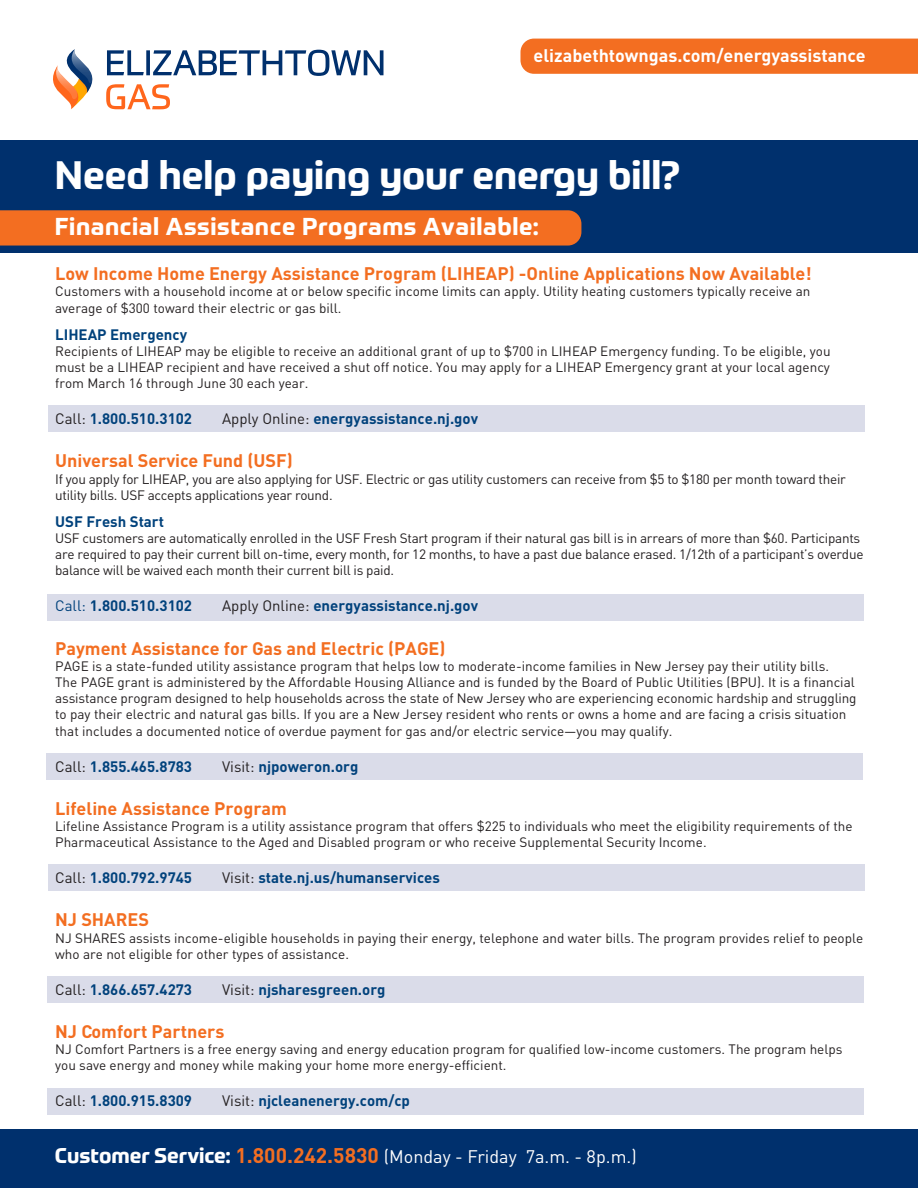
<style>
.page{position:relative;width:918px;height:1188px;background:#fff}
.page>*{position:absolute;margin:0;border:0;box-sizing:border-box;transform-origin:0 0}
.t1{font:700 39px "Prometo";color:#fff}
.t2{font:700 24px "Prometo";letter-spacing:.025em;color:#fff}
.t3{font:700 18px "DIN";color:#f36e21}
.t4{font:18px "DIN";color:#fff}
.t5{font:700 18px "DIN";color:#fff}
.t6{font:700 15px "DIN";color:#01427c}
.t7{font:13.5px/16.2px "DIN";color:#231f20}
.t8{font:13.5px/16.2px "DIN";letter-spacing:-.02em;color:#231f20}
.s1{font-weight:400;color:#231f20}
.s2{font-weight:400}
.s3{font-family:"Prometo";font-weight:700;font-size:21px}
.s4{font-weight:700;font-size:21px;color:#f36e21}
</style>
<div class="page">
<div style="left:0;top:140px;width:918px;height:112px;background:#00306d"></div>
<div style="left:0;top:210px;width:581px;height:36px;background:#f36e21"></div>
<div style="left:0;top:1129px;width:918px;height:59px;background:#00306d"></div>
<div style="left:520px;top:39px;width:398px;height:35px;background:#f36e21"></div>
<svg style="left:53px;top:49px;width:330px;height:60px"></svg>
<svg style="left:72px;top:49px;width:22px;height:36px"></svg>
<div style="left:47px;top:1088px;width:817px;height:27px;background:#dadce9"></div>
<div style="left:46px;top:753px;width:817px;height:27px;background:#dadce9"></div>
<div style="left:48px;top:864px;width:816px;height:27px;background:#dadce9"></div>
<div style="left:48px;top:594px;width:816px;height:27px;background:#dadce9"></div>
<div style="left:48px;top:976px;width:816px;height:27px;background:#dadce9"></div>
<div style="left:48px;top:405px;width:817px;height:27px;background:#dadce9"></div>
<h3 class="t5" style="left:534px;top:44px;width:334px">elizabethtowngas.com/energyassistance</h3>
<h1 class="t1" style="left:55px;top:150px;width:627px">Need help paying your energy bill?</h1>
<h2 class="t2" style="left:55px;top:211px;width:485px">Financial Assistance Programs Available:</h2>
<h3 class="t3" style="left:55px;top:262px;width:758px">Low Income Home Energy Assistance Program (LIHEAP) -Online Applications Now Available!</h3>
<p class="t7" style="left:55px;top:283px;width:757px">Customers with a household income at or below specific income limits can apply. Utility heating customers typically receive an average of $300 toward their electric or gas bill.</p>
<p class="t6" style="left:55px;top:324px;width:134px">LIHEAP Emergency</p>
<p class="t7" style="left:55px;top:343px;width:777px;text-align:justify">Recipients of LIHEAP may be eligible to receive an additional grant of up to $700 in LIHEAP Emergency funding. To be eligible, you must be a LIHEAP recipient and have received a shut off notice. You may apply for a LIHEAP Emergency grant at your local agency from March 16 through June 30 each year.</p>
<p class="t6" style="left:55px;top:409px;width:138px"><span class="s1">Call:</span> 1.800.510.3102</p>
<p class="t6" style="left:222px;top:409px;width:258px"><span class="s1">Apply Online:</span> energyassistance.nj.gov</p>
<h3 class="t3" style="left:55px;top:449px;width:239px">Universal Service Fund (USF)</h3>
<p class="t8" style="left:55px;top:470px;width:792px">If you apply for LIHEAP, you are also applying for USF. Electric or gas utility customers can receive from $5 to $180 per month toward their utility bills. USF accepts applications year round.</p>
<p class="t6" style="left:55px;top:512px;width:110px">USF Fresh Start</p>
<p class="t8" style="left:55px;top:530px;width:810px">USF customers are automatically enrolled in the USF Fresh Start program if their natural gas bill is in arrears of more than $60. Participants are required to pay their current bill on-time, every month, for 12 months, to have a past due balance erased. 1/12th of a participant’s overdue balance will be waived each month their current bill is paid.</p>
<p class="t6" style="left:55px;top:596px;width:138px"><span class="s2">Call:</span> 1.800.510.3102</p>
<p class="t6" style="left:222px;top:596px;width:258px"><span class="s1">Apply Online:</span> energyassistance.nj.gov</p>
<h3 class="t3" style="left:55px;top:636px;width:392px">Payment Assistance for Gas and Electric (PAGE)</h3>
<p class="t7" style="left:55px;top:658px;width:803px">PAGE is a state-funded utility assistance program that helps low to moderate-income families in New Jersey pay their utility bills.<br>The PAGE grant is administered by the Affordable Housing Alliance and is funded by the Board of Public Utilities (BPU). It is a financial assistance program designed to help households across the state of New Jersey who are experiencing economic hardship and struggling to pay their electric and natural gas bills. If you are a New Jersey resident who rents or owns a home and are facing a crisis situation that includes a documented notice of overdue payment for gas and/or electric service—you may qualify.</p>
<p class="t6" style="left:55px;top:756px;width:138px"><span class="s1">Call:</span> 1.855.465.8783</p>
<p class="t6" style="left:222px;top:756px;width:138px"><span class="s1">Visit:</span> njpoweron.org</p>
<h3 class="t3" style="left:55px;top:796px;width:233px">Lifeline Assistance Program</h3>
<p class="t7" style="left:55px;top:818px;width:799px">Lifeline Assistance Program is a utility assistance program that offers $225 to individuals who meet the eligibility requirements of the<br>Pharmaceutical Assistance to the Aged and Disabled program or who receive Supplemental Security Income.</p>
<p class="t6" style="left:55px;top:868px;width:138px"><span class="s1">Call:</span> 1.800.792.9745</p>
<p class="t6" style="left:222px;top:868px;width:220px"><span class="s1">Visit:</span> state.nj.us/humanservices</p>
<h3 class="t3" style="left:55px;top:908px;width:95px">NJ SHARES</h3>
<p class="t7" style="left:55px;top:929px;width:810px">NJ SHARES assists income-eligible households in paying their energy, telephone and water bills. The program provides relief to people who are not eligible for other types of assistance.</p>
<p class="t6" style="left:55px;top:980px;width:138px"><span class="s1">Call:</span> 1.866.657.4273</p>
<p class="t6" style="left:222px;top:980px;width:165px"><span class="s1">Visit:</span> njsharesgreen.org</p>
<h3 class="t3" style="left:55px;top:1020px;width:171px">NJ Comfort Partners</h3>
<p class="t7" style="left:55px;top:1041px;width:789px">NJ Comfort Partners is a free energy saving and energy education program for qualified low-income customers. The program helps you save energy and money while making your home more energy-efficient.</p>
<p class="t6" style="left:55px;top:1091px;width:138px"><span class="s1">Call:</span> 1.800.915.8309</p>
<p class="t6" style="left:222px;top:1091px;width:190px"><span class="s1">Visit:</span> njcleanenergy.com/cp</p>
<h3 class="t4" style="left:55px;top:1146px;width:583px"><span class="s3">Customer Service:</span> <span class="s4">1.800.242.5830</span> (Monday - Friday 7a.m. - 8p.m.)</h3>
</div>
